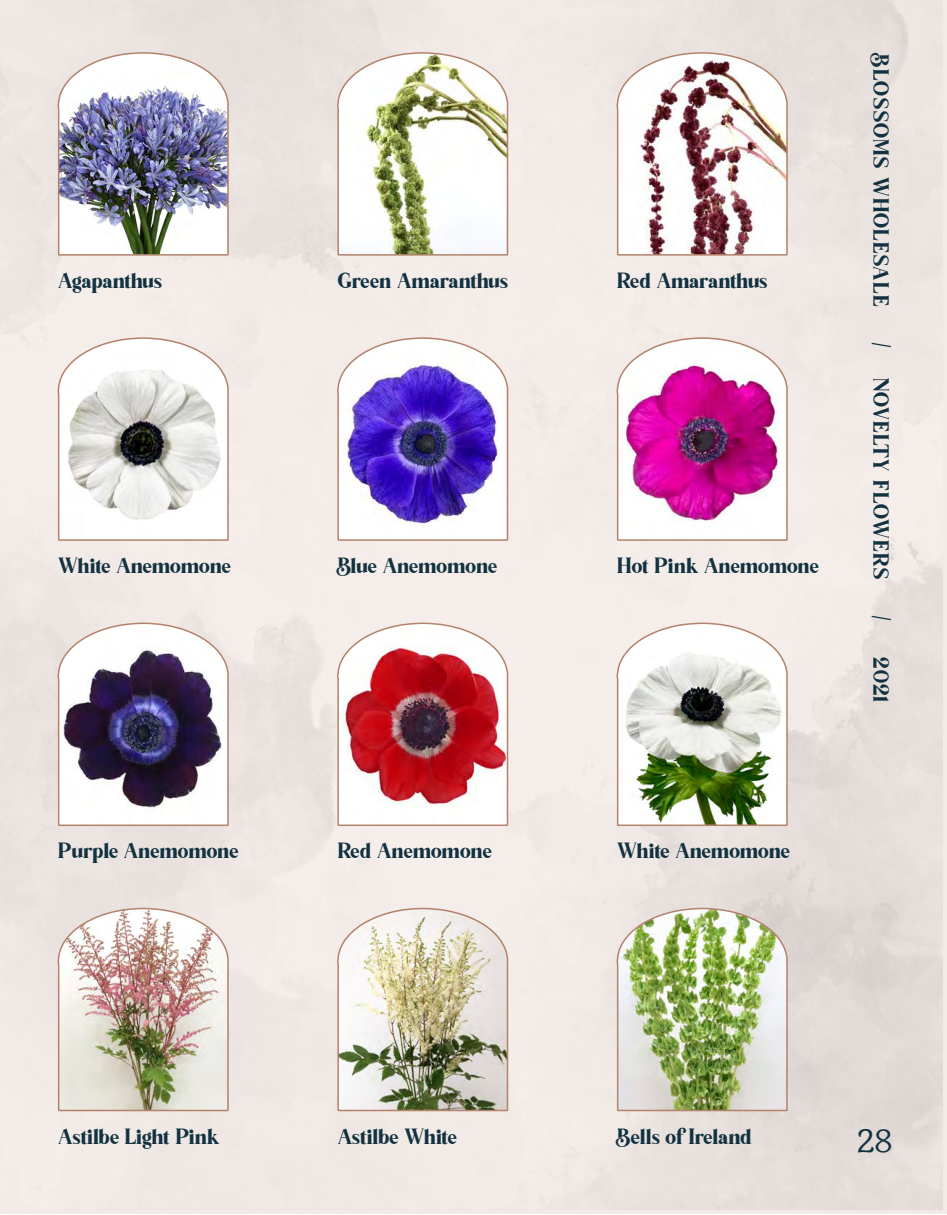
<style>
.page{position:relative;width:947px;height:1215px;background:#fff}
.page>*{position:absolute;margin:0;border:0;box-sizing:border-box;transform-origin:0 0}
.t1{font:34.8px "Barkentina";color:#133240}
.t2{font:25.05px "Backslash";color:#123241}
.t3{font:25.05px "Backslash";letter-spacing:-.02em;color:#123241}
.t4{font:24.9px "Backslash";letter-spacing:.05em;color:#123241}
</style>
<div class="page">
<img style="left:56px;top:51px;width:174px;height:205px">
<img style="left:336px;top:51px;width:173px;height:205px">
<img style="left:615px;top:51px;width:173px;height:205px">
<svg style="left:57px;top:336px;width:173px;height:206px"></svg>
<img style="left:336px;top:336px;width:173px;height:206px">
<img style="left:615px;top:336px;width:173px;height:206px">
<svg style="left:57px;top:622px;width:173px;height:205px"></svg>
<svg style="left:336px;top:622px;width:173px;height:205px"></svg>
<svg style="left:615px;top:622px;width:173px;height:205px"></svg>
<img style="left:57px;top:907px;width:173px;height:205px">
<img style="left:336px;top:907px;width:173px;height:205px">
<img style="left:615px;top:907px;width:173px;height:205px">
<div style="left:1px;top:0;width:55px;height:10px;background:#efe7e3"></div>
<div style="left:14px;top:13px;width:92px;height:16px;background:#eee6e2"></div>
<svg style="left:57px;top:56px;width:89px;height:14px"></svg>
<p class="t3" style="left:58px;top:267px;width:105px">Agapanthus</p>
<p class="t2" style="left:338px;top:267px;width:171px">Green Amaranthus</p>
<p class="t2" style="left:617px;top:267px;width:151px">Red Amaranthus</p>
<p class="t2" style="left:58px;top:552px;width:174px">White Anemomone</p>
<p class="t2" style="left:338px;top:552px;width:161px">Blue Anemomone</p>
<p class="t2" style="left:617px;top:552px;width:203px">Hot Pink Anemomone</p>
<p class="t4" style="left:894px;top:54px;width:254px;rotate:90deg">BLOSSOMS WHOLESALE</p>
<p class="t4" style="left:894px;top:342px;width:238px;rotate:90deg">/ NOVELTY FLOWERS</p>
<p class="t4" style="left:894px;top:615px;width:7px;rotate:90deg">/</p>
<p class="t4" style="left:894px;top:657px;width:47px;rotate:90deg">2021</p>
<p class="t2" style="left:58px;top:837px;width:181px">Purple Anemomone</p>
<p class="t2" style="left:338px;top:837px;width:155px">Red Anemomone</p>
<p class="t2" style="left:617px;top:837px;width:174px">White Anemomone</p>
<p class="t2" style="left:58px;top:1122px;width:163px">Astilbe Light Pink</p>
<p class="t2" style="left:338px;top:1122px;width:120px">Astilbe White</p>
<p class="t2" style="left:617px;top:1122px;width:136px">Bells of Ireland</p>
<h1 class="t1" style="left:856px;top:1119px;width:37px">28</h1>
</div>
